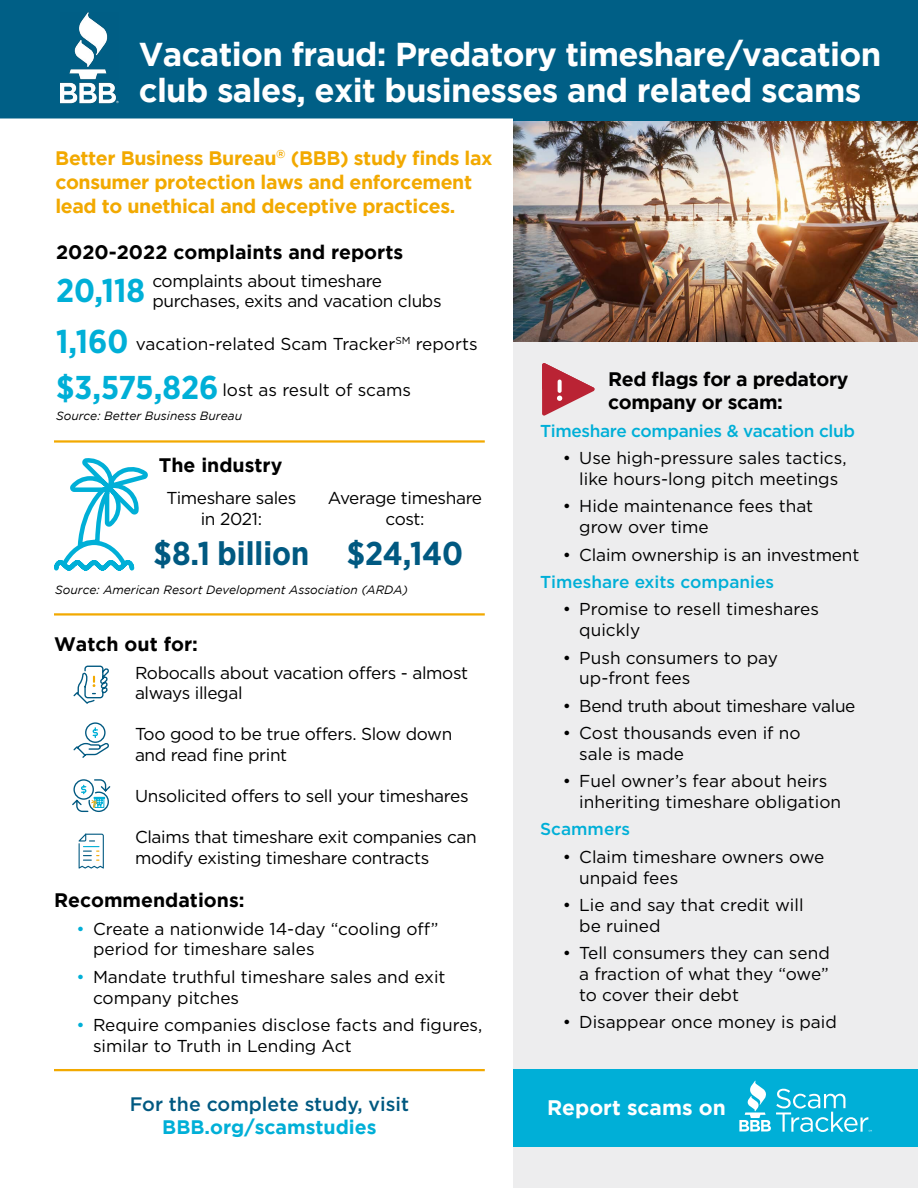
<style>
.page{position:relative;width:918px;height:1188px;background:#fff}
.page>*{position:absolute;margin:0;border:0;box-sizing:border-box;transform-origin:0 0}
.t1{font:700 33px/36px "Gotham";letter-spacing:-.02em;color:#fff}
.t2{font:700 33px "Gotham Narrow";color:#005981}
.t3{font:700 33px "Gotham Narrow";color:#00afd7}
.t4{font:700 21px "Gotham";color:#fff}
.t5{font:700 19.5px/24px "Gotham";letter-spacing:-.02em;color:#f2a900}
.t6{font:700 19.5px "Gotham";color:#000}
.t7{font:700 19.5px/23.4px "Gotham";letter-spacing:-.02em;color:#000}
.t8{font:500 19.5px "Gotham";color:#005981}
.t9{font:700 19.5px "Gotham";color:#00afd7}
.t10{font:17.25px/20.7px "Gotham";color:#000}
.t11{font:17.25px/20.7px "Gotham";letter-spacing:-.02em;color:#000}
.t12{font:500 17.25px "Gotham";letter-spacing:-.02em;color:#00afd7}
.t13{font:500 17.25px "Gotham";color:#00afd7}
.t14{font:italic 12px "Gotham";color:#000}
.s1{font-family:"Gotham Narrow";font-weight:700;font-size:33px;color:#00afd7}
.s2{color:#00afd7}
</style>
<div class="page">
<div style="left:513px;top:0;width:405px;height:1188px;background:#ededee"></div>
<img style="left:513px;top:120px;width:405px;height:221px">
<div style="left:0;top:0;width:918px;height:120px;background:#005f86"></div>
<img style="left:60px;top:12px;width:59px;height:91px">
<div style="left:0;top:118px;width:513px;height:10px;background:#fff"></div>
<div style="left:513px;top:1069px;width:405px;height:78px;background:#00afd7"></div>
<svg style="left:739px;top:1081px;width:133px;height:51px"></svg>
<svg style="left:542px;top:363px;width:53px;height:53px"></svg>
<svg style="left:558px;top:380px;width:4px;height:13px"></svg>
<hr style="left:54px;top:440px;width:431px;height:3px;background:#f2a900">
<hr style="left:54px;top:613px;width:431px;height:3px;background:#f2a900">
<hr style="left:54px;top:1069px;width:431px;height:2px;background:#f2a900">
<svg style="left:79px;top:834px;width:25px;height:35px"></svg>
<svg style="left:73px;top:665px;width:36px;height:39px"></svg>
<svg style="left:72px;top:779px;width:39px;height:33px"></svg>
<svg style="left:73px;top:722px;width:36px;height:36px"></svg>
<svg style="left:54px;top:458px;width:94px;height:113px"></svg>
<h1 class="t1" style="left:139px;top:35px;width:744px">Vacation fraud: Predatory timeshare/vacation club sales, exit businesses and related scams</h1>
<p class="t5" style="left:55px;top:145px;width:439px">Better Business Bureau<sup>®</sup> (BBB) study finds lax consumer protection laws and enforcement lead to unethical and deceptive practices.</p>
<p class="t6" style="left:56px;top:241px;width:349px">2020-2022 complaints and reports</p>
<h1 class="t3" style="left:56px;top:269px;width:90px">20,118</h1>
<p class="t11" style="left:152px;top:270px;width:291px">complaints about timeshare purchases, exits and vacation clubs</p>
<p class="t10" style="left:56px;top:333px;width:423px"><span class="s1">1,160</span> vacation-related Scam Tracker<sup>SM</sup> reports</p>
<p class="t10" style="left:56px;top:379px;width:357px"><span class="s1">$3,575,826</span> lost as result of scams</p>
<p class="t14" style="left:56px;top:409px;width:187px">Source: Better Business Bureau</p>
<p class="t6" style="left:159px;top:454px;width:125px">The industry</p>
<p class="t11" style="left:166px;top:488px;width:131px;text-align:center">Timeshare sales in 2021:</p>
<h1 class="t2" style="left:154px;top:532px;width:157px">$8.1 billion</h1>
<p class="t11" style="left:328px;top:488px;width:156px;text-align:center">Average timeshare cost:</p>
<h1 class="t2" style="left:347px;top:532px;width:118px">$24,140</h1>
<p class="t14" style="left:55px;top:583px;width:354px">Source: American Resort Development Association (ARDA)</p>
<p class="t6" style="left:54px;top:633px;width:146px">Watch out for:</p>
<p class="t11" style="left:135px;top:662px;width:335px">Robocalls about vacation offers - almost always illegal</p>
<p class="t11" style="left:135px;top:723px;width:319px">Too good to be true offers. Slow down and read fine print</p>
<p class="t11" style="left:135px;top:785px;width:335px">Unsolicited offers to sell your timeshares</p>
<p class="t11" style="left:135px;top:826px;width:343px">Claims that timeshare exit companies can modify existing timeshare contracts</p>
<p class="t6" style="left:54px;top:889px;width:192px">Recommendations:</p>
<p class="t10" style="left:93px;top:918px;width:347px;text-indent:-17px"><span class="s2">•</span> Create a nationwide 14-day “cooling off” period for timeshare sales</p>
<p class="t10" style="left:93px;top:966px;width:354px;text-indent:-17px"><span class="s2">•</span> Mandate truthful timeshare sales and exit company pitches</p>
<p class="t10" style="left:93px;top:1014px;width:391px;text-indent:-17px"><span class="s2">•</span> Require companies disclose facts and figures, similar to Truth in Lending Act</p>
<p class="t8" style="left:130px;top:1091px;width:281px">For the complete study, visit</p>
<p class="t9" style="left:162px;top:1116px;width:216px">BBB.org/scamstudies</p>
<p class="t7" style="left:608px;top:367px;width:242px">Red flags for a predatory company or scam:</p>
<p class="t12" style="left:540px;top:419px;width:316px">Timeshare companies &amp; vacation club</p>
<p class="t10" style="left:563px;top:447px;width:285px;text-align:center">• Use high-pressure sales tactics, like hours-long pitch meetings</p>
<p class="t10" style="left:579px;top:496px;width:235px;text-indent:-17px">• Hide maintenance fees that grow over time</p>
<p class="t10" style="left:563px;top:544px;width:298px">• Claim ownership is an investment</p>
<p class="t13" style="left:540px;top:571px;width:235px">Timeshare exits companies</p>
<p class="t10" style="left:579px;top:599px;width:241px;text-indent:-17px">• Promise to resell timeshares quickly</p>
<p class="t10" style="left:579px;top:647px;width:200px;text-indent:-17px">• Push consumers to pay up-front fees</p>
<p class="t11" style="left:563px;top:695px;width:294px">• Bend truth about timeshare value</p>
<p class="t10" style="left:579px;top:722px;width:223px;text-indent:-17px">• Cost thousands even if no sale is made</p>
<p class="t10" style="left:579px;top:771px;width:263px;text-indent:-17px">• Fuel owner’s fear about heirs inheriting timeshare obligation</p>
<p class="t13" style="left:540px;top:818px;width:91px">Scammers</p>
<p class="t10" style="left:579px;top:846px;width:247px;text-indent:-17px">• Claim timeshare owners owe unpaid fees</p>
<p class="t10" style="left:579px;top:894px;width:226px;text-indent:-17px">• Lie and say that credit will be ruined</p>
<p class="t10" style="left:579px;top:942px;width:252px;text-align:justify;text-indent:-17px">• Tell consumers they can send a fraction of what they “owe” to cover their debt</p>
<p class="t10" style="left:563px;top:1011px;width:276px">• Disappear once money is paid</p>
<p class="t4" style="left:547px;top:1096px;width:180px">Report scams on</p>
</div>
